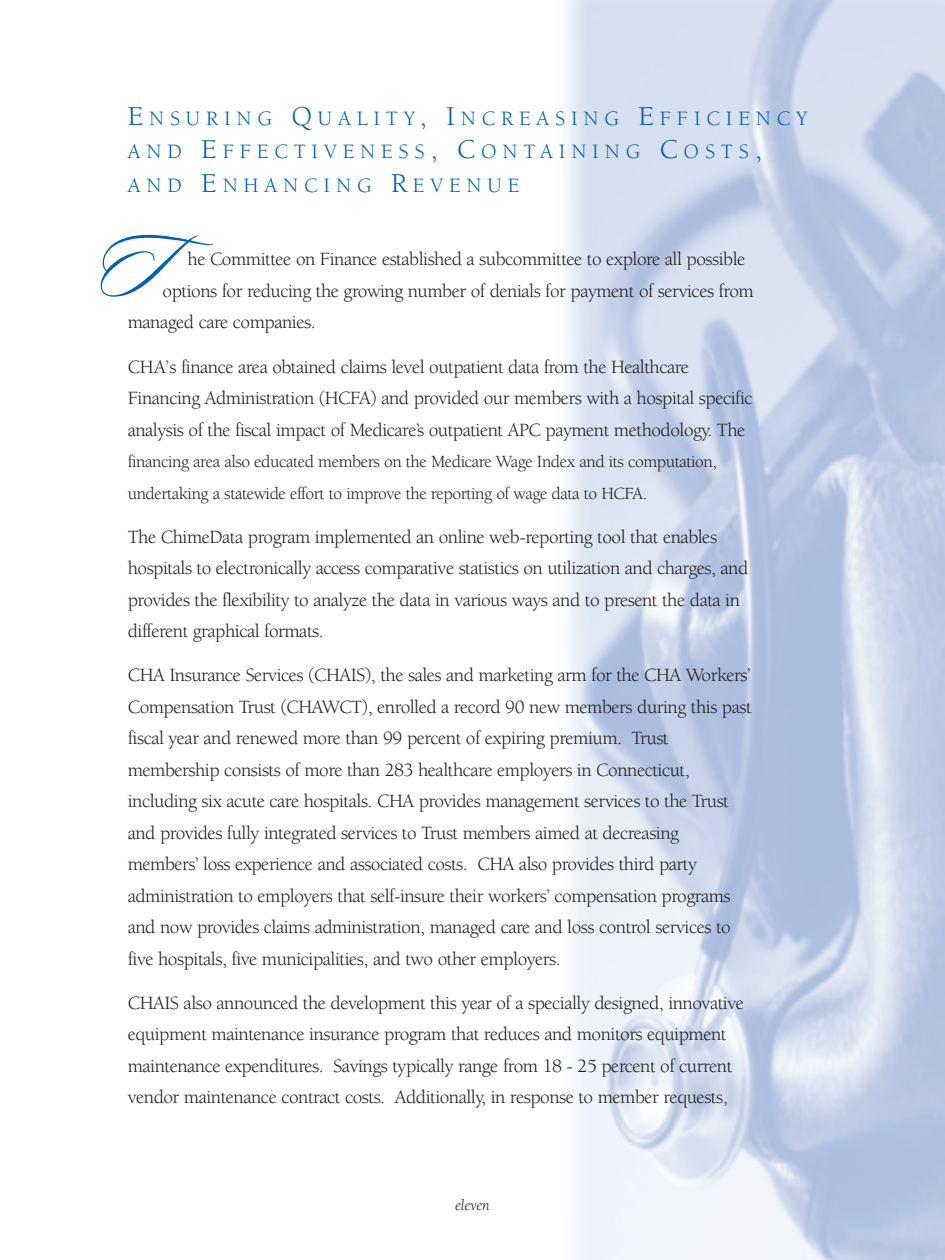
<style>
.page{position:relative;width:945px;height:1260px;background:#fff}
.page>*{position:absolute;margin:0;border:0;box-sizing:border-box;transform-origin:0 0}
.t1{font:84px "Sloop Script Three";color:#0161aa}
.t2{font:21px/33.6px "Berkeley";letter-spacing:.275em;color:#0161aa}
.t3{font:19.25px/31.5px "Berkeley";letter-spacing:-.025em;color:#231f20}
.t4{font:17.5px/31.5px "Berkeley";letter-spacing:-.025em;color:#231f20}
.t5{font:italic 15.75px "Berkeley";letter-spacing:-.025em;color:#231f20}
.s1{font-size:28px}
</style>
<div class="page">
<img style="left:566px;top:0;width:379px;height:1260px">
<p class="t2" style="left:128px;top:103px;width:681px"><span class="s1">E</span>NSURING <span class="s1">Q</span>UALITY<span class="s1">, I</span>NCREASING <span class="s1">E</span>FFICIENCY<br>AND <span class="s1">E</span>FFECTIVENESS<span class="s1">, C</span>ONTAINING <span class="s1">C</span>OSTS<span class="s1">,<br></span>AND <span class="s1">E</span>NHANCING <span class="s1">R</span>EVENUE</p>
<h1 class="t1" style="left:96px;top:212px;width:119px">T</h1>
<p class="t3" style="left:188px;top:245px;width:559px">he Committee on Finance established a subcommittee to explore all possible</p>
<p class="t3" style="left:163px;top:277px;width:593px">options for reducing the growing number of denials for payment of services from</p>
<p class="t3" style="left:128px;top:308px;width:189px">managed care companies.</p>
<p class="t3" style="left:128px;top:352px;width:627px">CHA’s finance area obtained claims level outpatient data from the Healthcare<br>Financing Administration (HCFA) and provided our members with a hospital specific analysis of the fiscal impact of Medicare’s outpatient APC payment methodology. The</p>
<p class="t4" style="left:128px;top:447px;width:591px">financing area also educated members on the Medicare Wage Index and its computation, undertaking a statewide effort to improve the reporting of wage data to HCFA.</p>
<p class="t3" style="left:128px;top:522px;width:622px">The ChimeData program implemented an online web-reporting tool that enables hospitals to electronically access comparative statistics on utilization and charges, and provides the flexibility to analyze the data in various ways and to present the data in different graphical formats.</p>
<p class="t3" style="left:128px;top:661px;width:626px">CHA Insurance Services (CHAIS), the sales and marketing arm for the CHA Workers’ Compensation Trust (CHAWCT), enrolled a record 90 new members during this past fiscal year and renewed more than 99 percent of expiring premium. Trust membership consists of more than 283 healthcare employers in Connecticut, including six acute care hospitals. CHA provides management services to the Trust and provides fully integrated services to Trust members aimed at decreasing members’ loss experience and associated costs. CHA also provides third party administration to employers that self-insure their workers’ compensation programs and now provides claims administration, managed care and loss control services to five hospitals, five municipalities, and two other employers.</p>
<p class="t3" style="left:128px;top:989px;width:618px">CHAIS also announced the development this year of a specially designed, innovative equipment maintenance insurance program that reduces and monitors equipment maintenance expenditures. Savings typically range from 18 - 25 percent of current vendor maintenance contract costs. Additionally, in response to member requests,</p>
<p class="t5" style="left:455px;top:1199px;width:36px">eleven</p>
</div>
